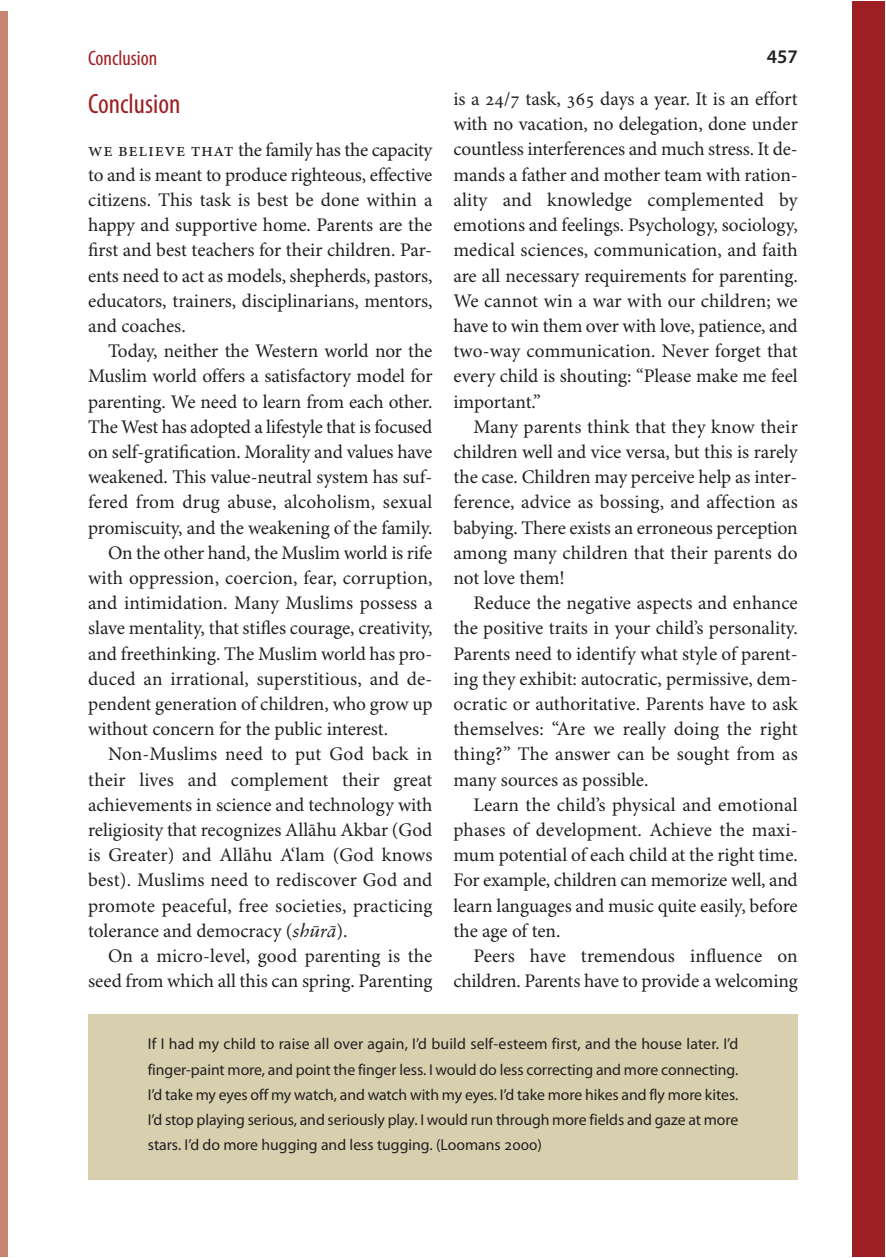
<style>
.page{position:relative;width:886px;height:1258px;background:#fff}
.page>*{position:absolute;margin:0;border:0;box-sizing:border-box;transform-origin:0 0}
.t1{font:condensed 28px "Myriad Pro";color:#9e1f23}
.t2{font:condensed 21px "Myriad Pro";color:#9e1f23}
.t3{font:19.25px/25.2px "Minion Pro";color:#231f20;text-align:justify}
.t4{font:600 19.25px "Myriad Pro";color:#231f20}
.t5{font:15.75px/25.2px "Myriad Pro";color:#231f20;text-align:justify}
.s1{font-family:"Sabondiacritic";font-style:italic;font-size:18.38px}
</style>
<div class="page">
<div style="left:0;top:12px;width:7px;height:1245px;background:#c68472"></div>
<div style="left:852px;top:1px;width:33px;height:1255px;background:#9e1f23"></div>
<div style="left:88px;top:1014px;width:709px;height:157px;background:#d8cfae"></div>
<div style="left:88px;top:1022px;width:709px;height:157px;background:#d8cfae"></div>
<p class="t2" style="left:88px;top:51px;width:71px">Conclusion</p>
<p class="t4" style="left:767px;top:50px;width:32px">457</p>
<h1 class="t1" style="left:88px;top:94px;width:94px">Conclusion</h1>
<p class="t3" style="left:88px;top:138px;width:346px">we believe that the family has the capacity to and is meant to produce righteous, effective citizens. This task is best be done within a happy and supportive home. Parents are the first and best teachers for their children. Par&shy;ents need to act as models, shepherds, pastors, educators, trainers, disciplinarians, mentors, and coaches.</p>
<p class="t3" style="left:108px;top:340px;width:326px">Today, neither the Western world nor the</p>
<p class="t3" style="left:88px;top:365px;width:346px">Muslim world offers a satisfactory model for</p>
<p class="t3" style="left:88px;top:390px;width:346px">parenting. We need to learn from each other.</p>
<p class="t3" style="left:88px;top:416px;width:346px">The West has adopted a lifestyle that is focused</p>
<p class="t3" style="left:88px;top:441px;width:346px">on self-gratification. Morality and values have</p>
<p class="t3" style="left:88px;top:466px;width:346px">weakened. This value-neutral system has suf-</p>
<p class="t3" style="left:88px;top:491px;width:346px">fered from drug abuse, alcoholism, sexual</p>
<p class="t3" style="left:88px;top:516px;width:346px">promiscuity, and the weakening of the family.</p>
<p class="t3" style="left:108px;top:542px;width:326px">On the other hand, the Muslim world is rife</p>
<p class="t3" style="left:88px;top:567px;width:346px">with oppression, coercion, fear, corruption,</p>
<p class="t3" style="left:88px;top:592px;width:346px">and intimidation. Many Muslims possess a</p>
<p class="t3" style="left:88px;top:617px;width:346px">slave mentality, that stifles courage, creativity,</p>
<p class="t3" style="left:88px;top:642px;width:346px">and freethinking. The Muslim world has pro-</p>
<p class="t3" style="left:88px;top:668px;width:346px">duced an irrational, superstitious, and de-</p>
<p class="t3" style="left:88px;top:693px;width:346px">pendent generation of children, who grow up</p>
<p class="t3" style="left:88px;top:718px;width:301px">without concern for the public interest.</p>
<p class="t3" style="left:108px;top:743px;width:326px">Non-Muslims need to put God back in</p>
<p class="t3" style="left:88px;top:768px;width:346px">their lives and complement their great</p>
<p class="t3" style="left:88px;top:794px;width:346px">achievements in science and technology with</p>
<p class="t3" style="left:88px;top:819px;width:346px">religiosity that recognizes Allāhu Akbar (God</p>
<p class="t3" style="left:88px;top:844px;width:346px">is Greater) and Allāhu A‘lam (God knows</p>
<p class="t3" style="left:88px;top:869px;width:346px">best). Muslims need to rediscover God and</p>
<p class="t3" style="left:88px;top:894px;width:346px">promote peaceful, free societies, practicing</p>
<p class="t3" style="left:88px;top:920px;width:261px">tolerance and democracy (<span class="s1">sh‰r¥</span>).</p>
<p class="t3" style="left:108px;top:945px;width:326px">On a micro-level, good parenting is the</p>
<p class="t3" style="left:88px;top:970px;width:346px">seed from which all this can spring. Parenting</p>
<p class="t3" style="left:453px;top:88px;width:346px">is a 24/7 task, 365 days a year. It is an effort with no vacation, no delegation, done under countless interferences and much stress. It de&shy;mands a father and mother team with ration&shy;ality and knowledge complemented by emotions and feelings. Psychology, sociology, medical sciences, communication, and faith are all necessary requirements for parenting.<br>We cannot win a war with our children; we have to win them over with love, patience, and two-way communication. Never forget that every child is shouting: “Please make me feel important.”</p>
<p class="t3" style="left:453px;top:416px;width:346px;text-indent:20px">Many parents think that they know their children well and vice versa, but this is rarely the case. Children may perceive help as inter&shy;ference, advice as bossing, and affection as babying. There exists an erroneous perception among many children that their parents do not love them!</p>
<p class="t3" style="left:453px;top:592px;width:346px;text-indent:20px">Reduce the negative aspects and enhance the positive traits in your child’s personality.<br>Parents need to identify what style of parent&shy;ing they exhibit: autocratic, permissive, dem&shy;ocratic or authoritative. Parents have to ask themselves: “Are we really doing the right thing?” The answer can be sought from as many sources as possible.</p>
<p class="t3" style="left:453px;top:794px;width:346px;text-indent:20px">Learn the child’s physical and emotional phases of development. Achieve the maxi&shy;mum potential of each child at the right time.<br>For example, children can memorize well, and learn languages and music quite easily, before the age of ten.</p>
<p class="t3" style="left:453px;top:945px;width:346px;text-align:right">Peers have tremendous influence on children. Parents have to provide a welcoming</p>
<p class="t5" style="left:148px;top:1032px;width:592px">If I had my child to raise all over again, I’d build self-esteem first, and the house later. I’d finger-paint more, and point the finger less. I would do less correcting and more connecting.<br>I’d take my eyes off my watch, and watch with my eyes. I’d take more hikes and fly more kites.<br>I’d stop playing serious, and seriously play. I would run through more fields and gaze at more stars. I’d do more hugging and less tugging. (Loomans 2000)</p>
</div>
